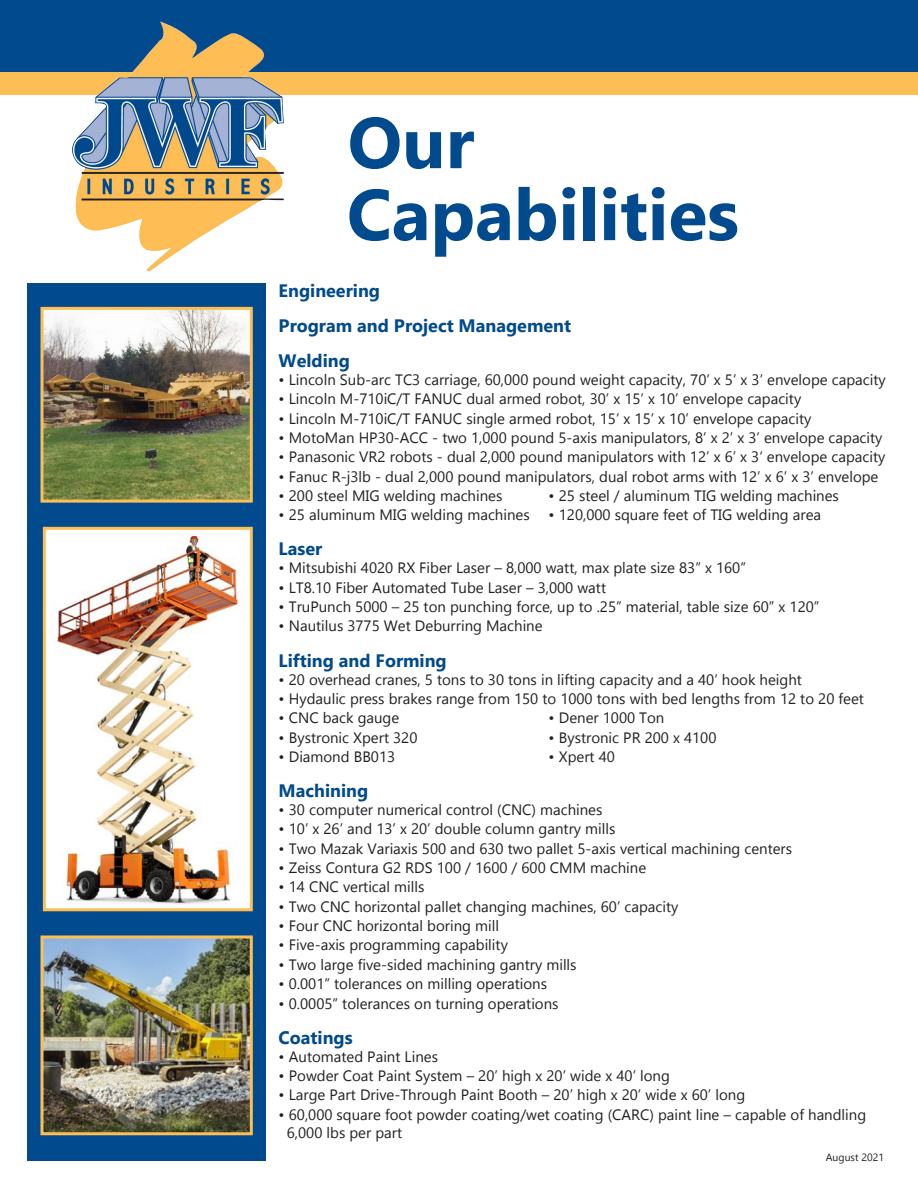
<style>
.page{position:relative;width:918px;height:1188px;background:#fff}
.page>*{position:absolute;margin:0;border:0;box-sizing:border-box;transform-origin:0 0}
.t1{font:700 72px "Gadugi";color:#004a8d}
.t2{font:700 18px "Gadugi";color:#004a8d}
.t3{font:15px/18px "Gadugi";color:#231f20}
.t4{font:10.5px "Gadugi";color:#231f20}
</style>
<div class="page">
<div style="left:27px;top:284px;width:239px;height:877px;background:#004a8d"></div>
<img style="left:44px;top:311px;width:205px;height:188px">
<div style="left:40px;top:307px;width:213px;height:196px;border:3px solid #fdbe56"></div>
<div style="left:0;top:71px;width:918px;height:24px;background:#fdbe56"></div>
<div style="left:0;top:0;width:918px;height:71px;background:#004a8d"></div>
<img style="left:47px;top:536px;width:202px;height:371px">
<div style="left:43px;top:527px;width:210px;height:384px;border:3px solid #fdbe56"></div>
<img style="left:44px;top:939px;width:205px;height:192px">
<div style="left:40px;top:935px;width:213px;height:200px;border:3px solid #fdbe56"></div>
<img style="left:67px;top:22px;width:217px;height:249px">
<p class="t1" style="left:348px;top:99px;width:128px">Our</p>
<p class="t1" style="left:347px;top:171px;width:394px">Capabilities</p>
<p class="t2" style="left:279px;top:279px;width:103px">Engineering</p>
<p class="t2" style="left:279px;top:314px;width:294px">Program and Project Management</p>
<p class="t2" style="left:279px;top:350px;width:73px">Welding</p>
<p class="t3" style="left:279px;top:370px;width:609px">• Lincoln Sub-arc TC3 carriage, 60,000 pound weight capacity, 70’ x 5’ x 3’ envelope capacity</p>
<p class="t3" style="left:279px;top:390px;width:524px">• Lincoln M-710iC/T FANUC dual armed robot, 30’ x 15’ x 10’ envelope capacity</p>
<p class="t3" style="left:279px;top:409px;width:534px">• Lincoln M-710iC/T FANUC single armed robot, 15’ x 15’ x 10’ envelope capacity</p>
<p class="t3" style="left:279px;top:428px;width:605px">• MotoMan HP30-ACC - two 1,000 pound 5-axis manipulators, 8’ x 2’ x 3’ envelope capacity</p>
<p class="t3" style="left:279px;top:448px;width:608px">• Panasonic VR2 robots - dual 2,000 pound manipulators with 12’ x 6’ x 3‘ envelope capacity</p>
<p class="t3" style="left:279px;top:467px;width:601px">• Fanuc R-j3lb - dual 2,000 pound manipulators, dual robot arms with 12’ x 6’ x 3’ envelope</p>
<p class="t3" style="left:279px;top:487px;width:225px">• 200 steel MIG welding machines</p>
<p class="t3" style="left:549px;top:487px;width:292px">• 25 steel / aluminum TIG welding machines</p>
<p class="t3" style="left:279px;top:506px;width:253px">• 25 aluminum MIG welding machines</p>
<p class="t3" style="left:549px;top:506px;width:274px">• 120,000 square feet of TIG welding area</p>
<p class="t2" style="left:279px;top:538px;width:45px">Laser</p>
<p class="t3" style="left:279px;top:559px;width:469px">• Mitsubishi 4020 RX Fiber Laser – 8,000 watt, max plate size 83” x 160”</p>
<p class="t3" style="left:279px;top:578px;width:329px">• LT8.10 Fiber Automated Tube Laser – 3,000 watt</p>
<p class="t3" style="left:279px;top:598px;width:542px">• TruPunch 5000 – 25 ton punching force, up to .25” material, table size 60” x 120”</p>
<p class="t3" style="left:279px;top:617px;width:266px">• Nautilus 3775 Wet Deburring Machine</p>
<p class="t2" style="left:279px;top:649px;width:170px">Lifting and Forming</p>
<p class="t3" style="left:279px;top:670px;width:525px">• 20 overhead cranes, 5 tons to 30 tons in lifting capacity and a 40’ hook height</p>
<p class="t3" style="left:279px;top:689px;width:587px">• Hydaulic press brakes range from 150 to 1000 tons with bed lengths from 12 to 20 feet</p>
<p class="t3" style="left:279px;top:709px;width:122px">• CNC back gauge</p>
<p class="t3" style="left:549px;top:709px;width:117px">• Dener 1000 Ton</p>
<p class="t3" style="left:279px;top:728px;width:140px">• Bystronic Xpert 320</p>
<p class="t3" style="left:549px;top:728px;width:169px">• Bystronic PR 200 x 4100</p>
<p class="t3" style="left:279px;top:748px;width:118px">• Diamond BB013</p>
<p class="t3" style="left:549px;top:748px;width:68px">• Xpert 40</p>
<p class="t2" style="left:279px;top:780px;width:91px">Machining</p>
<p class="t3" style="left:279px;top:801px;width:325px">• 30 computer numerical control (CNC) machines</p>
<p class="t3" style="left:279px;top:820px;width:338px">• 10’ x 26’ and 13’ x 20’ double column gantry mills</p>
<p class="t3" style="left:279px;top:839px;width:515px">• Two Mazak Variaxis 500 and 630 two pallet 5-axis vertical machining centers</p>
<p class="t3" style="left:279px;top:859px;width:369px">• Zeiss Contura G2 RDS 100 / 1600 / 600 CMM machine</p>
<p class="t3" style="left:279px;top:878px;width:147px">• 14 CNC vertical mills</p>
<p class="t3" style="left:279px;top:897px;width:401px">• Two CNC horizontal pallet changing machines, 60’ capacity</p>
<p class="t3" style="left:279px;top:917px;width:222px">• Four CNC horizontal boring mill</p>
<p class="t3" style="left:279px;top:936px;width:231px">• Five-axis programming capability</p>
<p class="t3" style="left:279px;top:955px;width:300px">• Two large five-sided machining gantry mills</p>
<p class="t3" style="left:279px;top:975px;width:270px">• 0.001” tolerances on milling operations</p>
<p class="t3" style="left:279px;top:994px;width:281px">• 0.0005” tolerances on turning operations</p>
<p class="t2" style="left:279px;top:1026px;width:75px">Coatings</p>
<p class="t3" style="left:279px;top:1047px;width:161px">• Automated Paint Lines</p>
<p class="t3" style="left:279px;top:1067px;width:393px">• Powder Coat Paint System – 20’ high x 20’ wide x 40’ long</p>
<p class="t3" style="left:279px;top:1086px;width:468px">• Large Part Drive-Through Paint Booth – 20’ high x 20’ wide x 60’ long</p>
<p class="t3" style="left:287px;top:1105px;width:581px;text-indent:-8px">• 60,000 square foot powder coating/wet coating (CARC) paint line – capable of handling<br>6,000 lbs per part</p>
<p class="t4" style="left:826px;top:1151px;width:60px">August 2021</p>
</div>
